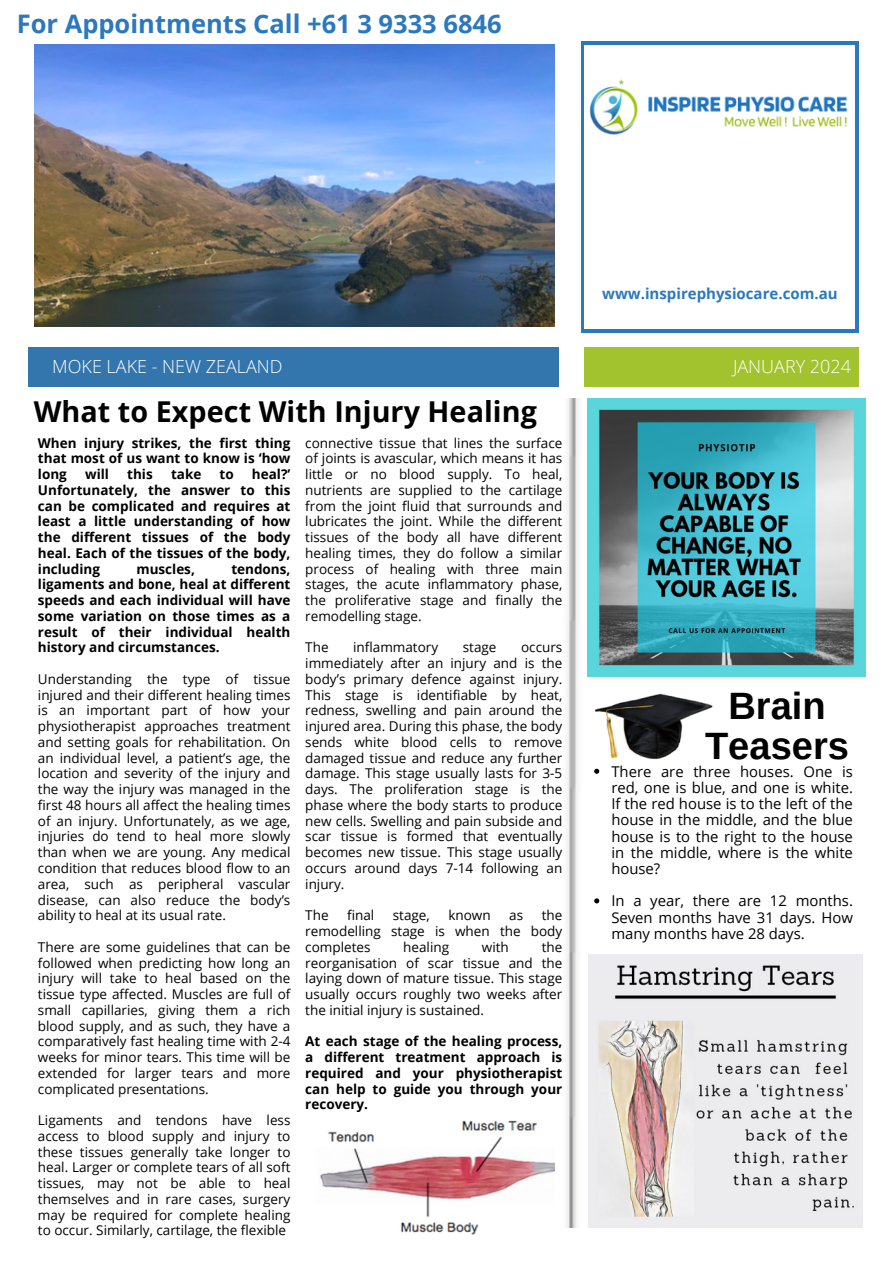
<style>
.page{position:relative;width:893px;height:1264px;background:#fff}
.page>*{position:absolute;margin:0;border:0;box-sizing:border-box;transform-origin:0 0}
.t1{font:700 38.1px/39px "Arimo";color:#000;text-align:center}
.t2{font:700 28.65px "Open Sans";color:#000}
.t3{font:700 25.5px "Open Sans";color:#2b78bf}
.t4{font:300 18px "Open Sans";color:#fff}
.t5{font:700 15px "Open Sans";color:#2b78bf}
.t6{font:14.85px/16.2px "Open Sans";color:#000;text-align:justify}
.t7{font:13.5px/15.8px "Open Sans";color:#000;text-align:justify}
.t8{font:700 13.5px/15.8px "Open Sans";color:#000;text-align:justify}
</style>
<div class="page">
<div style="left:28px;top:347px;width:530px;height:39px;background:#3375ad"></div>
<div style="left:581px;top:41px;width:278px;height:291px;background:#2b78bf"></div>
<div style="left:584px;top:45px;width:271px;height:283px;background:#fff"></div>
<div style="left:584px;top:347px;width:275px;height:39px;background:#a2c32e"></div>
<img style="left:589px;top:79px;width:259px;height:56px">
<img style="left:566px;top:398px;width:12px;height:828px">
<img style="left:35px;top:45px;width:519px;height:281px">
<img style="left:594px;top:693px;width:119px;height:67px">
<img style="left:587px;top:398px;width:278px;height:278px">
<img style="left:589px;top:954px;width:273px;height:273px">
<img style="left:320px;top:1120px;width:234px;height:115px">
<svg style="left:594px;top:768px;width:5px;height:5px"></svg>
<svg style="left:594px;top:898px;width:5px;height:5px"></svg>
<p class="t3" style="left:17px;top:6px;width:486px">For Appointments Call +61 3 9333 6846</p>
<p class="t5" style="left:602px;top:283px;width:237px">www.inspirephysiocare.com.au</p>
<p class="t4" style="left:52px;top:354px;width:232px">MOKE LAKE - NEW ZEALAND</p>
<p class="t4" style="left:733px;top:354px;width:119px">JANUARY 2024</p>
<p class="t2" style="left:34px;top:391px;width:504px">What to Expect With Injury Healing</p>
<p class="t8" style="left:38px;top:434px;width:254px">When injury strikes, the first thing that most of us want to know is ‘how long</p>
<p class="t8" style="left:38px;top:466px;width:254px;text-indent:214px">heal?’ Unfortunately, the answer to this can be complicated and requires at least a little understanding of how the different tissues of the body heal. Each of the tissues of the body, including</p>
<p class="t8" style="left:85px;top:466px;width:25px">will</p>
<p class="t8" style="left:127px;top:466px;width:27px">this</p>
<p class="t8" style="left:171px;top:466px;width:32px">take</p>
<p class="t8" style="left:219px;top:466px;width:16px">to</p>
<p class="t8" style="left:38px;top:560px;width:254px;text-indent:193px">tendons, ligaments and bone, heal at different speeds and each individual will have some variation on those times as a result of their individual health history and circumstances.</p>
<p class="t7" style="left:38px;top:670px;width:254px">Understanding the type of tissue injured and their different healing times is an important part of how your physiotherapist approaches treatment and setting goals for rehabilitation. On an individual level, a patient’s age, the location and severity of the injury and the way the injury was managed in the first 48 hours all affect the healing times of an injury. Unfortunately, as we age, injuries do tend to heal more slowly than when we are young. Any medical condition that reduces blood flow to an area, such as peripheral vascular disease, can also reduce the body’s ability to heal at its usual rate.</p>
<p class="t7" style="left:38px;top:938px;width:254px">There are some guidelines that can be followed when predicting how long an injury will take to heal based on the tissue type affected. Muscles are full of small capillaries, giving them a rich blood supply, and as such, they have a comparatively fast healing time with 2-4 weeks for minor tears. This time will be extended for larger tears and more complicated presentations.</p>
<p class="t7" style="left:38px;top:1111px;width:254px">Ligaments and tendons have less access to blood supply and injury to these tissues generally take longer to heal. Larger or complete tears of all soft tissues, may not be able to heal themselves and in rare cases, surgery may be required for complete healing to occur. Similarly, cartilage, the flexible</p>
<p class="t8" style="left:136px;top:560px;width:60px">muscles,</p>
<p class="t7" style="left:305px;top:434px;width:258px">connective tissue that lines the surface of joints is avascular, which means it has little or no blood supply. To heal, nutrients are supplied to the cartilage from the joint fluid that surrounds and lubricates the joint. While the different tissues of the body all have different healing times, they do follow a similar process of healing with three main stages, the acute inflammatory phase, the proliferative stage and finally the remodelling stage.</p>
<p class="t7" style="left:305px;top:639px;width:25px">The</p>
<p class="t7" style="left:353px;top:639px;width:86px">inflammatory</p>
<p class="t7" style="left:463px;top:639px;width:35px">stage</p>
<p class="t7" style="left:305px;top:639px;width:258px;text-indent:216px">occurs immediately after an injury and is the body’s primary defence against injury.<br>This stage is identifiable by heat, redness, swelling and pain around the injured area. During this phase, the body sends white blood cells to remove damaged tissue and reduce any further damage. This stage usually lasts for 3-5 days. The proliferation stage is the phase where the body starts to produce new cells. Swelling and pain subside and scar tissue is formed that eventually becomes new tissue. This stage usually occurs around days 7-14 following an injury.</p>
<p class="t7" style="left:305px;top:907px;width:25px">The</p>
<p class="t7" style="left:347px;top:907px;width:29px">final</p>
<p class="t7" style="left:393px;top:907px;width:38px">stage,</p>
<p class="t7" style="left:448px;top:907px;width:44px">known</p>
<p class="t7" style="left:509px;top:907px;width:15px">as</p>
<p class="t7" style="left:305px;top:907px;width:258px;text-indent:236px">the remodelling stage is when the body completes</p>
<p class="t7" style="left:305px;top:938px;width:258px;text-indent:236px">the reorganisation of scar tissue and the laying down of mature tissue. This stage usually occurs roughly two weeks after the initial injury is sustained.</p>
<p class="t8" style="left:305px;top:1033px;width:258px">At each stage of the healing process, a different treatment approach is required and your physiotherapist can help to guide you through your recovery.</p>
<p class="t7" style="left:403px;top:938px;width:47px">healing</p>
<p class="t7" style="left:482px;top:938px;width:28px">with</p>
<p class="t1" style="left:705px;top:686px;width:145px">Brain<br>Teasers</p>
<p class="t6" style="left:611px;top:763px;width:243px">There are three houses. One is red, one is blue, and one is white.<br>If the red house is to the left of the house in the middle, and the blue house is to the right to the house in the middle, where is the white house?</p>
<p class="t6" style="left:611px;top:892px;width:243px">In a year, there are 12 months.<br>Seven months have 31 days. How many months have 28 days.</p>
</div>
